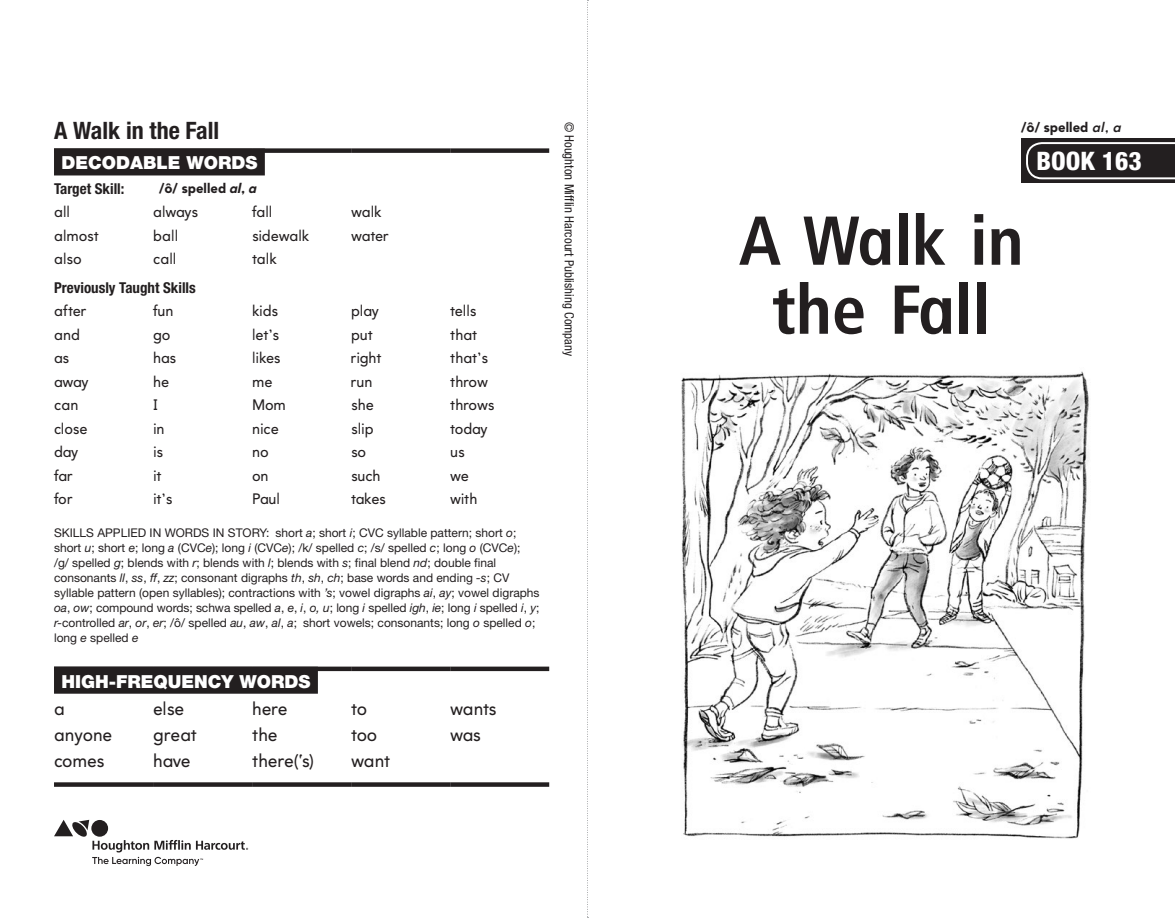
<style>
.page{position:relative;width:1175px;height:918px;background:#fff}
.page>*{position:absolute;margin:0;border:0;box-sizing:border-box;transform-origin:0 0}
.t1{font:700 69px/69px "Frutiger Primary HMH Cn";color:#231f20;text-align:center}
.t2{font:800 condensed 25.5px "Helvetica Neue LT Std";color:#fff}
.t3{font:700 condensed 24px "Helvetica Neue LT Std";color:#231f20}
.t4{font:18px "Avenir Primary HMH";color:#231f20}
.t5{font:900 18px "Helvetica Neue LT Std";color:#fff}
.t6{font:15px "Avenir Primary HMH";color:#231f20}
.t7{font:700 condensed 15px "Helvetica Neue LT Std";color:#231f20}
.t8{font:900 13.5px "Avenir Primary HMH";color:#231f20}
.t9{font:condensed 12.75px "Helvetica Neue LT Std";color:#231f20}
.t10{font:12px/15px "Helvetica Neue LT Std";color:#231f20}
.s1{font-style:italic}
.s2{font-weight:700;font-style:italic}
</style>
<div class="page">
<div style="left:1021px;top:138px;width:153px;height:45px;background:#231f20"></div>
<svg style="left:1026px;top:142px;width:148px;height:37px"></svg>
<svg style="left:54px;top:820px;width:194px;height:46px"></svg>
<img style="left:681px;top:371px;width:408px;height:468px">
<svg style="left:587px;top:0;width:1px;height:918px"></svg>
<div style="left:252px;top:148px;width:99px;height:5px;background:#231f20"></div>
<div style="left:351px;top:148px;width:99px;height:5px;background:#231f20"></div>
<div style="left:450px;top:148px;width:99px;height:5px;background:#231f20"></div>
<hr style="left:252px;top:667px;width:99px;height:4px;background:#231f20">
<hr style="left:351px;top:667px;width:99px;height:4px;background:#231f20">
<hr style="left:450px;top:667px;width:99px;height:4px;background:#231f20">
<div style="left:54px;top:782px;width:99px;height:5px;background:#231f20"></div>
<div style="left:153px;top:782px;width:99px;height:5px;background:#231f20"></div>
<div style="left:252px;top:782px;width:99px;height:5px;background:#231f20"></div>
<div style="left:351px;top:782px;width:99px;height:5px;background:#231f20"></div>
<div style="left:450px;top:782px;width:99px;height:5px;background:#231f20"></div>
<div style="left:54px;top:148px;width:211px;height:27px;background:#231f20"></div>
<div style="left:54px;top:667px;width:264px;height:27px;background:#231f20"></div>
<h3 class="t3" style="left:54px;top:116px;width:167px">A Walk in the Fall</h3>
<h3 class="t5" style="left:62px;top:152px;width:198px">DECODABLE WORDS</h3>
<p class="t7" style="left:54px;top:179px;width:72px">Target Skill:</p>
<p class="t8" style="left:159px;top:180px;width:100px">/ô/ spelled <span class="s1">al, a</span></p>
<p class="t6" style="left:54px;top:203px;width:17px">all</p>
<p class="t6" style="left:153px;top:203px;width:46px">always</p>
<p class="t6" style="left:252px;top:203px;width:22px">fall</p>
<p class="t6" style="left:351px;top:203px;width:32px">walk</p>
<p class="t6" style="left:54px;top:227px;width:47px">almost</p>
<p class="t6" style="left:153px;top:227px;width:27px">ball</p>
<p class="t6" style="left:252px;top:227px;width:58px">sidewalk</p>
<p class="t6" style="left:351px;top:227px;width:40px">water</p>
<p class="t6" style="left:54px;top:250px;width:29px">also</p>
<p class="t6" style="left:153px;top:250px;width:25px">call</p>
<p class="t6" style="left:252px;top:250px;width:26px">talk</p>
<p class="t7" style="left:54px;top:278px;width:143px">Previously Taught Skills</p>
<p class="t6" style="left:54px;top:302px;width:35px">after</p>
<p class="t6" style="left:153px;top:302px;width:22px">fun</p>
<p class="t6" style="left:252px;top:302px;width:27px">kids</p>
<p class="t6" style="left:351px;top:302px;width:29px">play</p>
<p class="t6" style="left:450px;top:302px;width:27px">tells</p>
<p class="t6" style="left:54px;top:326px;width:27px">and</p>
<p class="t6" style="left:153px;top:326px;width:19px">go</p>
<p class="t6" style="left:252px;top:326px;width:28px">let’s</p>
<p class="t6" style="left:351px;top:326px;width:24px">put</p>
<p class="t6" style="left:450px;top:326px;width:30px">that</p>
<p class="t6" style="left:54px;top:349px;width:16px">as</p>
<p class="t6" style="left:153px;top:349px;width:24px">has</p>
<p class="t6" style="left:252px;top:349px;width:29px">likes</p>
<p class="t6" style="left:351px;top:349px;width:33px">right</p>
<p class="t6" style="left:450px;top:349px;width:39px">that’s</p>
<p class="t6" style="left:54px;top:373px;width:36px">away</p>
<p class="t6" style="left:153px;top:373px;width:17px">he</p>
<p class="t6" style="left:252px;top:373px;width:22px">me</p>
<p class="t6" style="left:351px;top:373px;width:23px">run</p>
<p class="t6" style="left:450px;top:373px;width:39px">throw</p>
<p class="t6" style="left:54px;top:396px;width:26px">can</p>
<p class="t6" style="left:153px;top:396px;width:6px">I</p>
<p class="t6" style="left:252px;top:396px;width:35px">Mom</p>
<p class="t6" style="left:351px;top:396px;width:24px">she</p>
<p class="t6" style="left:450px;top:396px;width:45px">throws</p>
<p class="t6" style="left:54px;top:420px;width:35px">close</p>
<p class="t6" style="left:153px;top:420px;width:13px">in</p>
<p class="t6" style="left:252px;top:420px;width:28px">nice</p>
<p class="t6" style="left:351px;top:420px;width:24px">slip</p>
<p class="t6" style="left:450px;top:420px;width:39px">today</p>
<p class="t6" style="left:54px;top:443px;width:25px">day</p>
<p class="t6" style="left:153px;top:443px;width:11px">is</p>
<p class="t6" style="left:252px;top:443px;width:18px">no</p>
<p class="t6" style="left:351px;top:443px;width:17px">so</p>
<p class="t6" style="left:450px;top:443px;width:16px">us</p>
<p class="t6" style="left:54px;top:467px;width:21px">far</p>
<p class="t6" style="left:153px;top:467px;width:11px">it</p>
<p class="t6" style="left:252px;top:467px;width:18px">on</p>
<p class="t6" style="left:351px;top:467px;width:31px">such</p>
<p class="t6" style="left:450px;top:467px;width:20px">we</p>
<p class="t6" style="left:54px;top:490px;width:21px">for</p>
<p class="t6" style="left:153px;top:490px;width:20px">it’s</p>
<p class="t6" style="left:252px;top:490px;width:29px">Paul</p>
<p class="t6" style="left:351px;top:490px;width:36px">takes</p>
<p class="t6" style="left:450px;top:490px;width:29px">with</p>
<p class="t10" style="left:54px;top:525px;width:487px">SKILLS APPLIED IN WORDS IN STORY: short <span class="s1">a</span>; short <span class="s1">i</span>; CVC syllable pattern; short <span class="s1">o</span>; short <span class="s1">u</span>; short <span class="s1">e</span>; long <span class="s1">a</span> (CVC<span class="s1">e</span>); long <span class="s1">i</span> (CVC<span class="s1">e</span>); /k/ spelled <span class="s1">c</span>; /s/ spelled <span class="s1">c</span>; long <span class="s1">o</span> (CVC<span class="s1">e</span>);<br>/g/ spelled <span class="s1">g</span>; blends with <span class="s1">r</span>; blends with <span class="s1">l</span>; blends with <span class="s1">s</span>; final blend <span class="s1">nd</span>; double final consonants <span class="s1">ll</span>, <span class="s1">ss</span>, <span class="s1">ff</span>, <span class="s1">zz</span>; consonant digraphs <span class="s1">th</span>, <span class="s1">sh</span>, <span class="s1">ch</span>; base words and ending <span class="s1">-s</span>; CV syllable pattern (open syllables); contractions with <span class="s1">’s</span>; vowel digraphs <span class="s1">ai</span>, <span class="s1">ay</span>; vowel digraphs <span class="s1">oa</span>, <span class="s1">ow</span>; compound words; schwa spelled <span class="s1">a</span>, <span class="s1">e</span>, <span class="s1">i</span>, <span class="s1">o, u</span>; long <span class="s1">i</span> spelled <span class="s1">igh</span>, <span class="s1">ie</span>; long <span class="s1">i</span> spelled <span class="s1">i</span>, <span class="s1">y</span>; <span class="s1">r-</span>controlled <span class="s1">ar</span>, <span class="s1">or</span>, <span class="s1">er</span>; /ô/ spelled <span class="s1">au</span>, <span class="s1">aw</span>, <span class="s1">al</span>, <span class="s1">a</span>; short vowels; consonants; long <span class="s1">o</span> spelled <span class="s1">o</span>; long <span class="s1">e</span> spelled <span class="s1">e</span></p>
<h3 class="t5" style="left:62px;top:671px;width:251px">HIGH-FREQUENCY WORDS</h3>
<h3 class="t4" style="left:54px;top:698px;width:12px">a</h3>
<h3 class="t4" style="left:153px;top:698px;width:33px">else</h3>
<h3 class="t4" style="left:252px;top:698px;width:37px">here</h3>
<h3 class="t4" style="left:351px;top:698px;width:17px">to</h3>
<h3 class="t4" style="left:450px;top:698px;width:47px">wants</h3>
<h3 class="t4" style="left:54px;top:724px;width:60px">anyone</h3>
<h3 class="t4" style="left:153px;top:724px;width:47px">great</h3>
<h3 class="t4" style="left:252px;top:724px;width:27px">the</h3>
<h3 class="t4" style="left:351px;top:724px;width:28px">too</h3>
<h3 class="t4" style="left:450px;top:724px;width:32px">was</h3>
<h3 class="t4" style="left:54px;top:750px;width:51px">comes</h3>
<h3 class="t4" style="left:153px;top:750px;width:39px">have</h3>
<h3 class="t4" style="left:252px;top:750px;width:63px">there(‘s)</h3>
<h3 class="t4" style="left:351px;top:750px;width:42px">want</h3>
<p class="t9" style="left:577px;top:122px;width:236px;rotate:90deg">© Houghton Mifflin Harcourt Publishing Company</p>
<p class="t8" style="left:1021px;top:119px;width:102px">/ô/ spelled <span class="s2">al, a</span></p>
<h1 class="t1" style="left:739px;top:206px;width:286px">A Walk in the Fall</h1>
<h2 class="t2" style="left:1036px;top:145px;width:106px">BOOK 163</h2>
</div>
